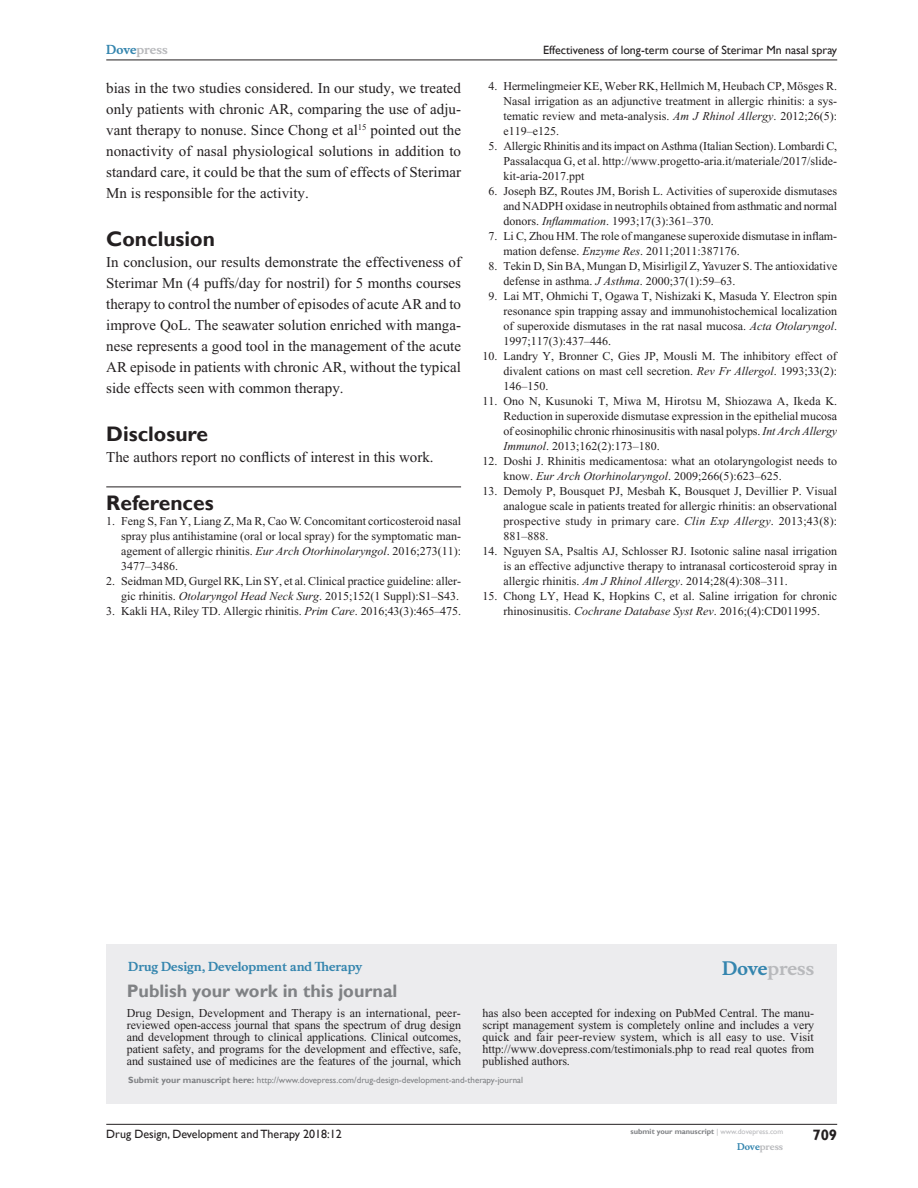
<style>
.page{position:relative;width:918px;height:1188px;background:#fff}
.page>*{position:absolute;margin:0;border:0;box-sizing:border-box;transform-origin:0 0}
.RefH{font:700 21px "Gill Sans";color:#231f20}
.PromBx-H1{font:700 18px "Gill Sans";color:#808285}
.PromBx-Brand{font:700 18px "Musee";color:#b8b9bc}
.TxF{font:15px/21px "Times New Roman";color:#231f20;text-align:justify}
.Tx{font:15px/21px "Times New Roman";color:#231f20;text-align:justify}
.t1{font:700 15px "Gill Sans";color:#231f20}
.RefNL2{font:12px/15px "Times New Roman";color:#231f20;text-align:justify}
.PromBx-Tx{font:12px/12px "Times New Roman";letter-spacing:-.005em;color:#231f20;text-align:justify}
.RefNL1{font:12px/15px "Times New Roman";letter-spacing:-.005em;color:#231f20;text-align:justify}
.t2{font:12px "Gill Sans";color:#231f20}
.PromBx-JrnlName{font:700 12px "Musee";color:#3485ae}
.t3{font:700 12px "Musee";color:#b8b9bc}
.PromBx-SubmitMssWebA{font:9px "Gill Sans";color:#808285}
.t4{font:700 9px "Musee";color:#b8b9bc}
.t5{font:700 7.5px "Gill Sans";color:#808285}
.s1{color:#3485ae}
.s2{font-style:italic}
.s3{font-weight:700}
.s4{font-weight:400;color:#b8b9bc}
</style>
<div class="page">
<div style="left:106px;top:944px;width:731px;height:159px;background:#ececee"></div>
<hr style="left:106px;top:1124px;width:731px;height:1px;background:#231f20">
<hr style="left:106px;top:60px;width:731px;height:1px;background:#231f20">
<hr style="left:106px;top:487px;width:355px;height:1px;background:#231f20">
<p class="t3" style="left:106px;top:43px;width:63px"><span class="s1">Dove</span>press</p>
<p class="Tx" style="left:106px;top:77px;width:356px">bias in the two studies considered. In our study, we treated only patients with chronic AR, comparing the use of adju&shy;vant therapy to nonuse. Since Chong et al<sup>15</sup> pointed out the nonactivity of nasal physiological solutions in addition to standard care, it could be that the sum of effects of Sterimar Mn is responsible for the activity.</p>
<h1 class="RefH" style="left:106px;top:226px;width:110px">Conclusion</h1>
<p class="TxF" style="left:106px;top:252px;width:356px">In conclusion, our results demonstrate the effectiveness of Sterimar Mn (4 puffs/day for nostril) for 5 months courses therapy to control the number of episodes of acute AR and to improve QoL. The seawater solution enriched with manga&shy;nese represents a good tool in the management of the acute AR episode in patients with chronic AR, without the typical side effects seen with common therapy.</p>
<h1 class="RefH" style="left:106px;top:421px;width:103px">Disclosure</h1>
<p class="TxF" style="left:106px;top:447px;width:329px">The authors report no conflicts of interest in this work.</p>
<p class="RefH" style="left:106px;top:490px;width:109px">References</p>
<p class="RefNL1" style="left:121px;top:513px;width:341px;text-indent:-15px">1. Feng S, Fan Y, Liang Z, Ma R, Cao W. Concomitant corticosteroid nasal spray plus antihistamine (oral or local spray) for the symptomatic man&shy;agement of allergic rhinitis. <span class="s2">Eur Arch Otorhinolaryngol</span>. 2016;273(11):<br>3477–3486.</p>
<p class="RefNL1" style="left:106px;top:573px;width:356px;text-align:right">2. Seidman MD, Gurgel RK, Lin SY, et al. Clinical practice guideline: aller&shy;gic rhinitis. <span class="s2">Otolaryngol Head Neck Surg</span>. 2015;152(1 Suppl):S1–S43.</p>
<p class="RefNL1" style="left:106px;top:603px;width:356px">3. Kakli HA, Riley TD. Allergic rhinitis. <span class="s2">Prim Care</span>. 2016;43(3):465–475.</p>
<p class="t2" style="left:543px;top:43px;width:296px">Effectiveness of long-term course of Sterimar Mn nasal spray</p>
<p class="RefNL2" style="left:503px;top:79px;width:335px;text-indent:-15px">4. Hermelingmeier KE, Weber RK, Hellmich M, Heubach CP, Mösges R.<br>Nasal irrigation as an adjunctive treatment in allergic rhinitis: a sys&shy;tematic review and meta-analysis. <span class="s2">Am J Rhinol Allergy</span>. 2012;26(5): e119–e125.</p>
<p class="RefNL2" style="left:503px;top:139px;width:335px;text-indent:-15px">5. Allergic Rhinitis and its impact on Asthma (Italian Section). Lombardi C, Passalacqua G, et al. http://www.progetto-aria.it/materiale/2017/slide&shy;kit-aria-2017.ppt</p>
<p class="RefNL2" style="left:503px;top:184px;width:335px;text-indent:-15px">6. Joseph BZ, Routes JM, Borish L. Activities of superoxide dismutases and NADPH oxidase in neutrophils obtained from asthmatic and normal donors. <span class="s2">Inflammation</span>. 1993;17(3):361–370.</p>
<p class="RefNL2" style="left:503px;top:229px;width:335px;text-indent:-15px">7. Li C, Zhou HM. The role of manganese superoxide dismutase in inflam&shy;mation defense. <span class="s2">Enzyme Res</span>. 2011;2011:387176.</p>
<p class="RefNL2" style="left:503px;top:259px;width:336px;text-indent:-15px">8. Tekin D, Sin BA, Mungan D, Misirligil Z, Yavuzer S. The antioxidative defense in asthma. <span class="s2">J Asthma</span>. 2000;37(1):59–63.</p>
<p class="RefNL2" style="left:503px;top:289px;width:335px;text-indent:-15px">9. Lai MT, Ohmichi T, Ogawa T, Nishizaki K, Masuda Y. Electron spin resonance spin trapping assay and immunohistochemical localization of superoxide dismutases in the rat nasal mucosa. <span class="s2">Acta Otolaryngol</span>.<br>1997;117(3):437–446.</p>
<p class="RefNL2" style="left:503px;top:349px;width:335px;text-indent:-21px">10. Landry Y, Bronner C, Gies JP, Mousli M. The inhibitory effect of divalent cations on mast cell secretion. <span class="s2">Rev Fr Allergol</span>. 1993;33(2):<br>146–150.</p>
<p class="RefNL2" style="left:503px;top:394px;width:335px;text-indent:-21px">11. Ono N, Kusunoki T, Miwa M, Hirotsu M, Shiozawa A, Ikeda K.<br>Reduction in superoxide dismutase expression in the epithelial mucosa of eosinophilic chronic rhinosinusitis with nasal polyps. <span class="s2">Int Arch Allergy Immunol</span>. 2013;162(2):173–180.</p>
<p class="RefNL2" style="left:503px;top:454px;width:335px;text-indent:-21px">12. Doshi J. Rhinitis medicamentosa: what an otolaryngologist needs to know. <span class="s2">Eur Arch Otorhinolaryngol</span>. 2009;266(5):623–625.</p>
<p class="RefNL2" style="left:503px;top:484px;width:335px;text-indent:-21px">13. Demoly P, Bousquet PJ, Mesbah K, Bousquet J, Devillier P. Visual analogue scale in patients treated for allergic rhinitis: an observational prospective study in primary care. <span class="s2">Clin Exp Allergy</span>. 2013;43(8):<br>881–888.</p>
<p class="RefNL2" style="left:503px;top:544px;width:335px;text-indent:-21px">14. Nguyen SA, Psaltis AJ, Schlosser RJ. Isotonic saline nasal irrigation is an effective adjunctive therapy to intranasal corticosteroid spray in allergic rhinitis. <span class="s2">Am J Rhinol Allergy</span>. 2014;28(4):308–311.</p>
<p class="RefNL2" style="left:482px;top:589px;width:356px;text-align:center">15. Chong LY, Head K, Hopkins C, et al. Saline irrigation for chronic rhinosinusitis. <span class="s2">Cochrane Database Syst Rev</span>. 2016;(4):CD011995.</p>
<p class="PromBx-JrnlName" style="left:128px;top:959px;width:236px">Drug Design, Development and Therapy</p>
<p class="PromBx-H1" style="left:127px;top:980px;width:272px">Publish your work in this journal</p>
<p class="PromBx-Brand" style="left:722px;top:958px;width:94px"><span class="s1">Dove</span>press</p>
<p class="PromBx-Tx" style="left:127px;top:1007px;width:336px">Drug Design, Development and Therapy is an international, peer&shy;reviewed open-access journal that spans the spectrum of drug design and development through to clinical applications. Clinical outcomes, patient safety, and programs for the development and effective, safe, and sustained use of medicines are the features of the journal, which</p>
<p class="PromBx-Tx" style="left:482px;top:1007px;width:333px">has also been accepted for indexing on PubMed Central. The manu&shy;script management system is completely online and includes a very quick and fair peer-review system, which is all easy to use. Visit http://www.dovepress.com/testimonials.php to read real quotes from published authors.</p>
<p class="PromBx-SubmitMssWebA" style="left:128px;top:1075px;width:396px"><span class="s3">Submit your manuscript here:</span> http://www.dovepress.com/drug-design-development-and-therapy-journal</p>
<p class="t2" style="left:106px;top:1127px;width:237px">Drug Design, Development and Therapy 2018:12</p>
<p class="t5" style="left:631px;top:1127px;width:154px">submit your manuscript <span class="s4">| www.dovepress.com</span></p>
<p class="t4" style="left:737px;top:1141px;width:48px"><span class="s1">Dove</span>press</p>
<p class="t1" style="left:812px;top:1126px;width:26px">709</p>
</div>
